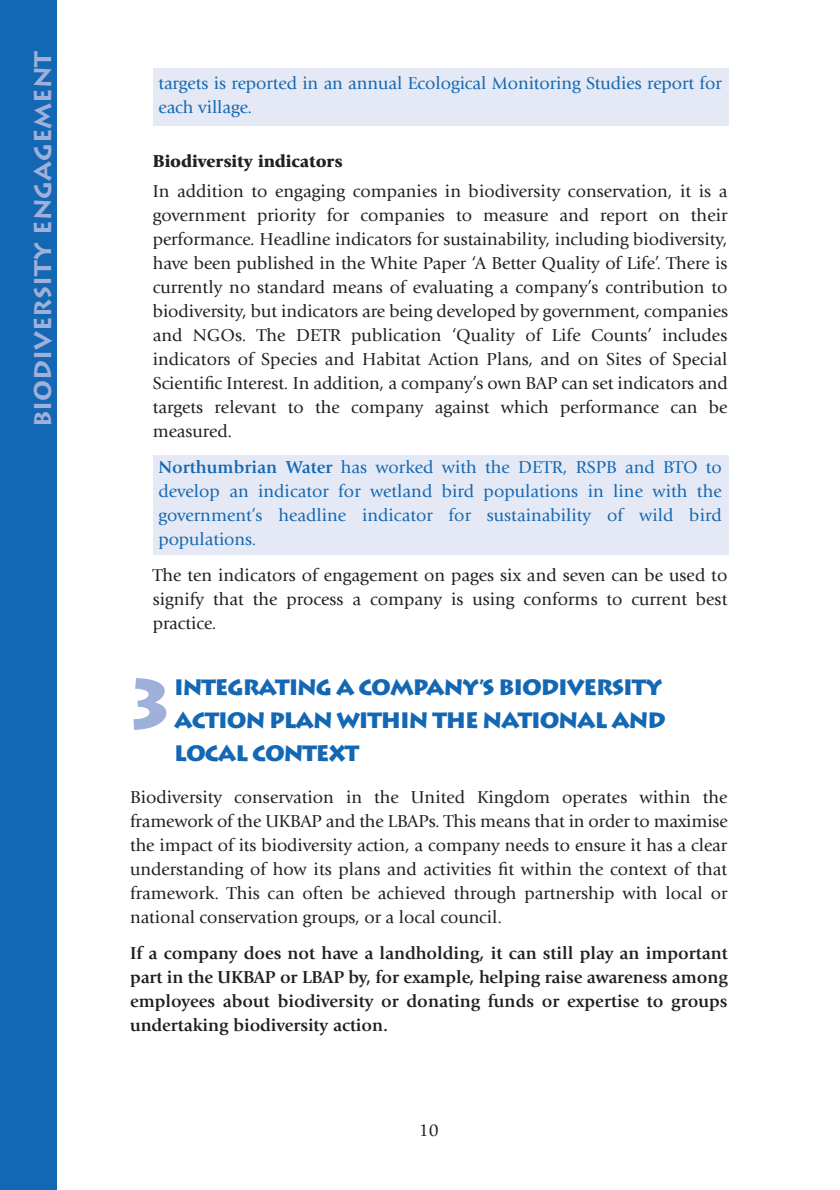
<style>
.page{position:relative;width:840px;height:1190px;background:#fff}
.page>*{position:absolute;margin:0;border:0;box-sizing:border-box;transform-origin:0 0}
.t1{font:900 68.4px "Lithos";color:#9fb1da}
.t2{font:700 24px "Lithos";color:#9fb1da}
.t3{font:900 22px/33px "Lithos";letter-spacing:-.05em;color:#1468b3}
.t4{font:18px/24px "Giovanni";color:#231f20;text-align:justify}
.t5{font:18px/24px "Giovanni";letter-spacing:-.005em;color:#1468b3}
.t6{font:700 18px/24px "Giovanni";letter-spacing:-.005em;color:#231f20;text-align:justify}
.t7{font:900 18px "Giovanni";letter-spacing:-.005em;color:#231f20}
.s1{font-weight:700}
</style>
<div class="page">
<div style="left:153px;top:68px;width:575px;height:58px;background:#e4e9f5"></div>
<div style="left:153px;top:455px;width:575px;height:100px;background:#e4e9f5"></div>
<div style="left:0;top:0;width:57px;height:1190px;background:#1468b3"></div>
<h2 class="t2" style="left:29px;top:427px;width:378px;rotate:-90deg">Biodiversity Engagement</h2>
<p class="t5" style="left:158px;top:73px;width:565px">targets is reported in an annual Ecological Monitoring Studies report for each village.</p>
<p class="t7" style="left:153px;top:155px;width:192px">Biodiversity indicators</p>
<p class="t4" style="left:153px;top:181px;width:577px">In addition to engaging companies in biodiversity conservation, it is a government priority for companies to measure and report on their performance. Headline indicators for sustainability, including biodiversity, have been published in the White Paper ‘A Better Quality of Life’. There is currently no standard means of evaluating a company’s contribution to biodiversity, but indicators are being developed by government, companies and NGOs. The DETR publication ‘Quality of Life Counts’ includes indicators of Species and Habitat Action Plans, and on Sites of Special Scientific Interest. In addition, a company’s own BAP can set indicators and targets relevant to the company against which performance can be measured.</p>
<p class="t5" style="left:158px;top:457px;width:565px;text-align:justify"><span class="s1">Northumbrian Water</span> has worked with the DETR, RSPB and BTO to develop an indicator for wetland bird populations in line with the government’s headline indicator for sustainability of wild bird populations.</p>
<p class="t4" style="left:153px;top:565px;width:576px">The ten indicators of engagement on pages six and seven can be used to signify that the process a company is using conforms to current best practice.</p>
<h1 class="t1" style="left:130px;top:664px;width:42px">3</h1>
<p class="t3" style="left:174px;top:671px;width:493px">INTEGRATING A COMPANY’S BIODIVERSITY<br>ACTION PLAN WITHIN THE NATIONAL AND<br>LOCAL CONTEXT</p>
<p class="t4" style="left:130px;top:787px;width:599px">Biodiversity conservation in the United Kingdom operates within the framework of the UKBAP and the LBAPs. This means that in order to maximise the impact of its biodiversity action, a company needs to ensure it has a clear understanding of how its plans and activities fit within the context of that framework. This can often be achieved through partnership with local or national conservation groups, or a local council.</p>
<p class="t6" style="left:130px;top:943px;width:599px">If a company does not have a landholding, it can still play an important part in the UKBAP or LBAP by, for example, helping raise awareness among employees about biodiversity or donating funds or expertise to groups undertaking biodiversity action.</p>
<p class="t4" style="left:419px;top:1119px;width:22px">10</p>
</div>
